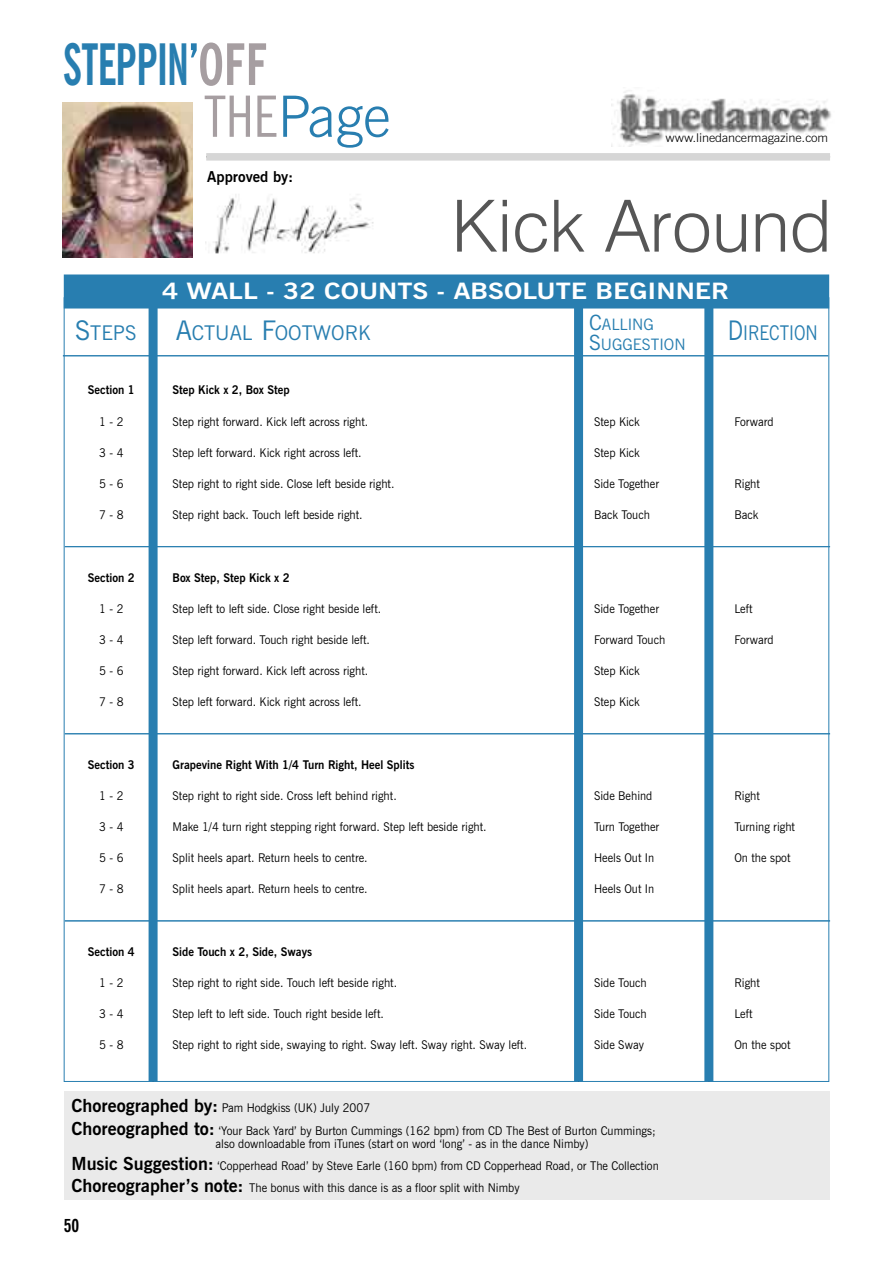
<style>
.page{position:relative;width:893px;height:1263px;background:#fff}
.page>*{position:absolute;margin:0;border:0;box-sizing:border-box;transform-origin:0 0}
.t1{font:300 72px "Swiss 721 BT";color:#565656}
.t2{font:700 condensed 57px/51.8px "News Gothic BT";letter-spacing:-.02em;color:#287eb0;scale:.76 1}
.t3{font:700 22.5px "News Gothic BT";color:#fff;scale:1.2 1}
.t4{font:20.25px "News Gothic BT";color:#287eb0}
.t5{font:20.25px "News Gothic BT";color:#287eb0;scale:.85 1}
.t6{font:700 condensed 18px "News Gothic BT";color:#000}
.t7{font:15.75px/19.5px "News Gothic BT";color:#287eb0}
.t8{font:700 15px "News Gothic BT";color:#000}
.t9{font:12px/22.4px "News Gothic BT";color:#000;scale:.95 1}
.t10{font:700 12px "News Gothic BT";color:#000;scale:.95 1}
.t11{font:300 12px "News Gothic BT";letter-spacing:-.01em;color:#000;scale:1.08 1}
.s1{color:#a69ea1}
.s2{font-weight:400;color:#a69ea1}
.s3{font-weight:300;font-stretch:normal}
.s4{font-size:21px}
.s5{font-size:27px}
.s6{font-weight:700;font-size:18px}
</style>
<div class="page">
<img style="left:213px;top:194px;width:161px;height:60px">
<div style="left:149px;top:288px;width:9px;height:794px;background:#287eb0"></div>
<div style="left:574px;top:297px;width:9px;height:785px;background:#287eb0"></div>
<div style="left:704px;top:291px;width:9px;height:791px;background:#287eb0"></div>
<div style="left:65px;top:275px;width:763px;height:33px;background:#287eb0"></div>
<div style="left:64px;top:274px;width:765px;height:34px;border:2px solid #287eb0"></div>
<div style="left:64px;top:1091px;width:765px;height:108px;background:#eaeaea"></div>
<div style="left:206px;top:153px;width:624px;height:8px;background:#d6d6d6"></div>
<img style="left:611px;top:90px;width:220px;height:57px">
<hr style="left:65px;top:546px;width:765px;height:1px;background:#287eb0">
<hr style="left:63px;top:355px;width:765px;height:1px;background:#287eb0">
<hr style="left:65px;top:733px;width:765px;height:1px;background:#287eb0">
<hr style="left:65px;top:920px;width:765px;height:1px;background:#287eb0">
<img style="left:63px;top:102px;width:129px;height:155px">
<h2 class="t2" style="left:204px;top:38px;width:247px;text-indent:-141px">STEPPIN’<span class="s1">OFF<br></span><span class="s2">THE</span><span class="s3">Page</span></h2>
<p class="t8" style="left:207px;top:168px;width:87px">Approved by:</p>
<p class="t11" style="left:666px;top:131px;width:152px">www.linedancermagazine.com</p>
<h1 class="t1" style="left:451px;top:182px;width:382px">Kick Around</h1>
<h3 class="t3" style="left:162px;top:277px;width:474px">4 WALL - 32 COUNTS - ABSOLUTE BEGINNER</h3>
<h3 class="t7" style="left:589px;top:315px;width:98px"><span class="s4">C</span>ALLING<br><span class="s4">S</span>UGGESTION</h3>
<h3 class="t4" style="left:75px;top:321px;width:63px"><span class="s5">S</span>TEPS</h3>
<h3 class="t4" style="left:176px;top:321px;width:196px"><span class="s5">A</span>CTUAL <span class="s5">F</span>OOTWORK</h3>
<h3 class="t5" style="left:728px;top:320px;width:107px"><span class="s5">D</span>IRECTION</h3>
<p class="t10" style="left:88px;top:383px;width:51px">Section 1</p>
<p class="t10" style="left:173px;top:383px;width:125px">Step Kick x 2, Box Step</p>
<p class="t9" style="left:99px;top:410px;width:27px">1 - 2</p>
<p class="t9" style="left:173px;top:410px;width:208px">Step right forward. Kick left across right.</p>
<p class="t9" style="left:594px;top:410px;width:50px">Step Kick</p>
<p class="t9" style="left:734px;top:410px;width:43px">Forward</p>
<p class="t9" style="left:99px;top:441px;width:27px">3 - 4</p>
<p class="t9" style="left:173px;top:441px;width:201px">Step left forward. Kick right across left.</p>
<p class="t9" style="left:594px;top:441px;width:50px">Step Kick</p>
<p class="t9" style="left:99px;top:472px;width:27px">5 - 6</p>
<p class="t9" style="left:173px;top:472px;width:235px">Step right to right side. Close left beside right.</p>
<p class="t9" style="left:594px;top:472px;width:70px">Side Together</p>
<p class="t9" style="left:734px;top:472px;width:28px">Right</p>
<p class="t9" style="left:99px;top:504px;width:27px">7 - 8</p>
<p class="t9" style="left:173px;top:504px;width:202px">Step right back. Touch left beside right.</p>
<p class="t9" style="left:594px;top:504px;width:60px">Back Touch</p>
<p class="t9" style="left:734px;top:504px;width:27px">Back</p>
<p class="t10" style="left:88px;top:570px;width:51px">Section 2</p>
<p class="t10" style="left:173px;top:570px;width:125px">Box Step, Step Kick x 2</p>
<p class="t9" style="left:99px;top:597px;width:27px">1 - 2</p>
<p class="t9" style="left:173px;top:597px;width:221px">Step left to left side. Close right beside left.</p>
<p class="t9" style="left:594px;top:597px;width:70px">Side Together</p>
<p class="t9" style="left:734px;top:597px;width:21px">Left</p>
<p class="t9" style="left:99px;top:628px;width:27px">3 - 4</p>
<p class="t9" style="left:173px;top:628px;width:209px">Step left forward. Touch right beside left.</p>
<p class="t9" style="left:594px;top:628px;width:76px">Forward Touch</p>
<p class="t9" style="left:734px;top:628px;width:43px">Forward</p>
<p class="t9" style="left:99px;top:660px;width:27px">5 - 6</p>
<p class="t9" style="left:173px;top:660px;width:208px">Step right forward. Kick left across right.</p>
<p class="t9" style="left:594px;top:660px;width:50px">Step Kick</p>
<p class="t9" style="left:99px;top:691px;width:27px">7 - 8</p>
<p class="t9" style="left:173px;top:691px;width:201px">Step left forward. Kick right across left.</p>
<p class="t9" style="left:594px;top:691px;width:50px">Step Kick</p>
<p class="t10" style="left:88px;top:757px;width:51px">Section 3</p>
<p class="t10" style="left:173px;top:757px;width:256px">Grapevine Right With 1/4 Turn Right, Heel Splits</p>
<p class="t9" style="left:99px;top:784px;width:27px">1 - 2</p>
<p class="t9" style="left:173px;top:784px;width:238px">Step right to right side. Cross left behind right.</p>
<p class="t9" style="left:594px;top:784px;width:63px">Side Behind</p>
<p class="t9" style="left:734px;top:784px;width:28px">Right</p>
<p class="t9" style="left:99px;top:815px;width:27px">3 - 4</p>
<p class="t9" style="left:173px;top:815px;width:332px">Make 1/4 turn right stepping right forward. Step left beside right.</p>
<p class="t9" style="left:594px;top:815px;width:70px">Turn Together</p>
<p class="t9" style="left:734px;top:815px;width:65px">Turning right</p>
<p class="t9" style="left:99px;top:847px;width:27px">5 - 6</p>
<p class="t9" style="left:173px;top:847px;width:207px">Split heels apart. Return heels to centre.</p>
<p class="t9" style="left:594px;top:847px;width:65px">Heels Out In</p>
<p class="t9" style="left:734px;top:847px;width:61px">On the spot</p>
<p class="t9" style="left:99px;top:878px;width:27px">7 - 8</p>
<p class="t9" style="left:173px;top:878px;width:207px">Split heels apart. Return heels to centre.</p>
<p class="t9" style="left:594px;top:878px;width:65px">Heels Out In</p>
<p class="t10" style="left:88px;top:944px;width:51px">Section 4</p>
<p class="t10" style="left:173px;top:944px;width:148px">Side Touch x 2, Side, Sways</p>
<p class="t9" style="left:99px;top:971px;width:27px">1 - 2</p>
<p class="t9" style="left:173px;top:971px;width:238px">Step right to right side. Touch left beside right.</p>
<p class="t9" style="left:594px;top:971px;width:57px">Side Touch</p>
<p class="t9" style="left:734px;top:971px;width:28px">Right</p>
<p class="t9" style="left:99px;top:1002px;width:27px">3 - 4</p>
<p class="t9" style="left:173px;top:1002px;width:224px">Step left to left side. Touch right beside left.</p>
<p class="t9" style="left:594px;top:1002px;width:57px">Side Touch</p>
<p class="t9" style="left:734px;top:1002px;width:21px">Left</p>
<p class="t9" style="left:99px;top:1034px;width:27px">5 - 8</p>
<p class="t9" style="left:173px;top:1034px;width:375px">Step right to right side, swaying to right. Sway left. Sway right. Sway left.</p>
<p class="t9" style="left:594px;top:1034px;width:54px">Side Sway</p>
<p class="t9" style="left:734px;top:1034px;width:61px">On the spot</p>
<p class="t9" style="left:71px;top:1095px;width:616px;line-height:23.2px"><span class="s6">Choreographed by:</span> Pam Hodgkiss (UK) July 2007<br><span class="s6">Choreographed to:</span> ‘Your Back Yard’ by Burton Cummings (162 bpm) from CD The Best of Burton Cummings;</p>
<p class="t9" style="left:71px;top:1132px;width:620px;text-indent:144px">also downloadable from iTunes (start on word ‘long’ - as in the dance Nimby)<br><span class="s6">Music Suggestion:</span> ‘Copperhead Road’ by Steve Earle (160 bpm) from CD Copperhead Road, or The Collection<br><span class="s6">Choreographer’s note:</span> The bonus with this dance is as a floor split with Nimby</p>
<h3 class="t6" style="left:64px;top:1215px;width:17px">50</h3>
</div>
